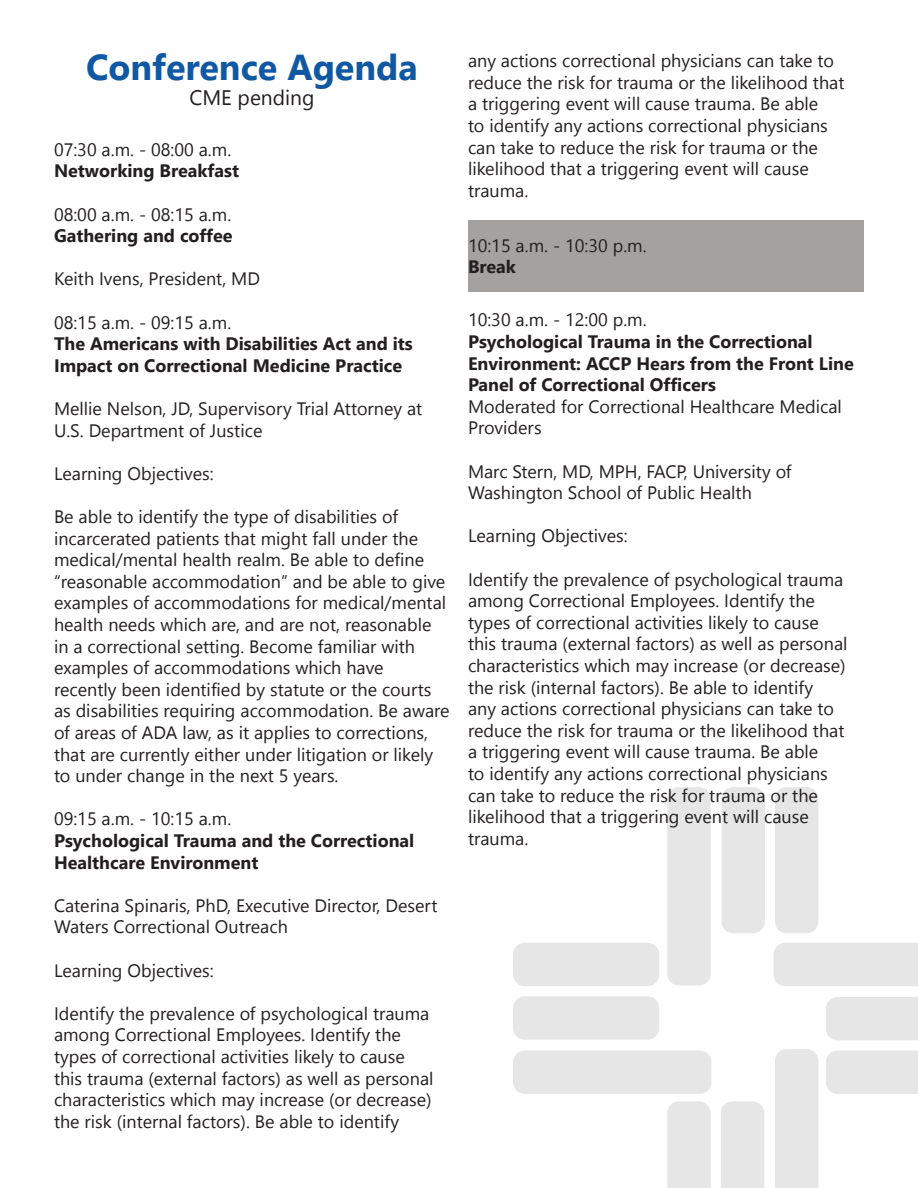
<style>
.page{position:relative;width:918px;height:1188px;background:#fff}
.page>*{position:absolute;margin:0;border:0;box-sizing:border-box;transform-origin:0 0}
.t1{font:700 36px "Nirmala UI";color:#1058a3}
.t2{font:21px "Nirmala UI";color:#231f20}
.t3{font:18px/21.6px "Nirmala UI";color:#231f20}
.t4{font:700 18px/21.6px "Nirmala UI";color:#231f20}
</style>
<div class="page">
<div style="left:468px;top:220px;width:396px;height:72px;background:#a4a2a1"></div>
<svg style="left:513px;top:787px;width:405px;height:401px"></svg>
<h1 class="t1" style="left:86px;top:37px;width:333px">Conference Agenda</h1>
<p class="t2" style="left:189px;top:81px;width:127px">CME pending</p>
<p class="t3" style="left:54px;top:137px;width:179px">07:30 a.m. - 08:00 a.m.</p>
<p class="t4" style="left:54px;top:159px;width:187px">Networking Breakfast</p>
<p class="t3" style="left:54px;top:202px;width:179px">08:00 a.m. - 08:15 a.m.</p>
<p class="t4" style="left:54px;top:224px;width:180px">Gathering and coffee</p>
<p class="t3" style="left:54px;top:267px;width:207px">Keith Ivens, President, MD</p>
<p class="t3" style="left:54px;top:310px;width:179px">08:15 a.m. - 09:15 a.m.</p>
<p class="t4" style="left:54px;top:332px;width:360px">The Americans with Disabilities Act and its<br>Impact on Correctional Medicine Practice</p>
<p class="t3" style="left:54px;top:397px;width:370px">Mellie Nelson, JD, Supervisory Trial Attorney at<br>U.S. Department of Justice</p>
<p class="t3" style="left:54px;top:461px;width:161px">Learning Objectives:</p>
<p class="t3" style="left:54px;top:505px;width:397px">Be able to identify the type of disabilities of incarcerated patients that might fall under the medical/mental health realm. Be able to define “reasonable accommodation” and be able to give examples of accommodations for medical/mental health needs which are, and are not, reasonable in a correctional setting. Become familiar with examples of accommodations which have recently been identified by statute or the courts as disabilities requiring accommodation. Be aware of areas of ADA law, as it applies to corrections, that are currently either under litigation or likely to under change in the next 5 years.</p>
<p class="t3" style="left:54px;top:807px;width:179px">09:15 a.m. - 10:15 a.m.</p>
<p class="t4" style="left:54px;top:828px;width:362px">Psychological Trauma and the Correctional<br>Healthcare Environment</p>
<p class="t3" style="left:54px;top:893px;width:385px">Caterina Spinaris, PhD, Executive Director, Desert<br>Waters Correctional Outreach</p>
<p class="t3" style="left:54px;top:958px;width:161px">Learning Objectives:</p>
<p class="t3" style="left:54px;top:1001px;width:381px">Identify the prevalence of psychological trauma among Correctional Employees. Identify the types of correctional activities likely to cause this trauma (external factors) as well as personal characteristics which may increase (or decrease) the risk (internal factors). Be able to identify</p>
<p class="t3" style="left:468px;top:49px;width:378px">any actions correctional physicians can take to reduce the risk for trauma or the likelihood that a triggering event will cause trauma. Be able<br>to identify any actions correctional physicians can take to reduce the risk for trauma or the likelihood that a triggering event will cause trauma.</p>
<p class="t3" style="left:468px;top:233px;width:180px">10:15 a.m. - 10:30 p.m.</p>
<p class="t4" style="left:468px;top:255px;width:49px">Break</p>
<p class="t3" style="left:468px;top:308px;width:180px">10:30 a.m. - 12:00 p.m.</p>
<p class="t4" style="left:468px;top:329px;width:387px">Psychological Trauma in the Correctional<br>Environment: ACCP Hears from the Front Line<br>Panel of Correctional Officers</p>
<p class="t3" style="left:468px;top:394px;width:375px">Moderated for Correctional Healthcare Medical<br>Providers</p>
<p class="t3" style="left:468px;top:459px;width:325px">Marc Stern, MD, MPH, FACP, University of<br>Washington School of Public Health</p>
<p class="t3" style="left:468px;top:524px;width:161px">Learning Objectives:</p>
<p class="t3" style="left:468px;top:567px;width:381px">Identify the prevalence of psychological trauma among Correctional Employees. Identify the types of correctional activities likely to cause this trauma (external factors) as well as personal characteristics which may increase (or decrease) the risk (internal factors). Be able to identify<br>any actions correctional physicians can take to reduce the risk for trauma or the likelihood that a triggering event will cause trauma. Be able<br>to identify any actions correctional physicians can take to reduce the risk for trauma or the likelihood that a triggering event will cause trauma.</p>
</div>
